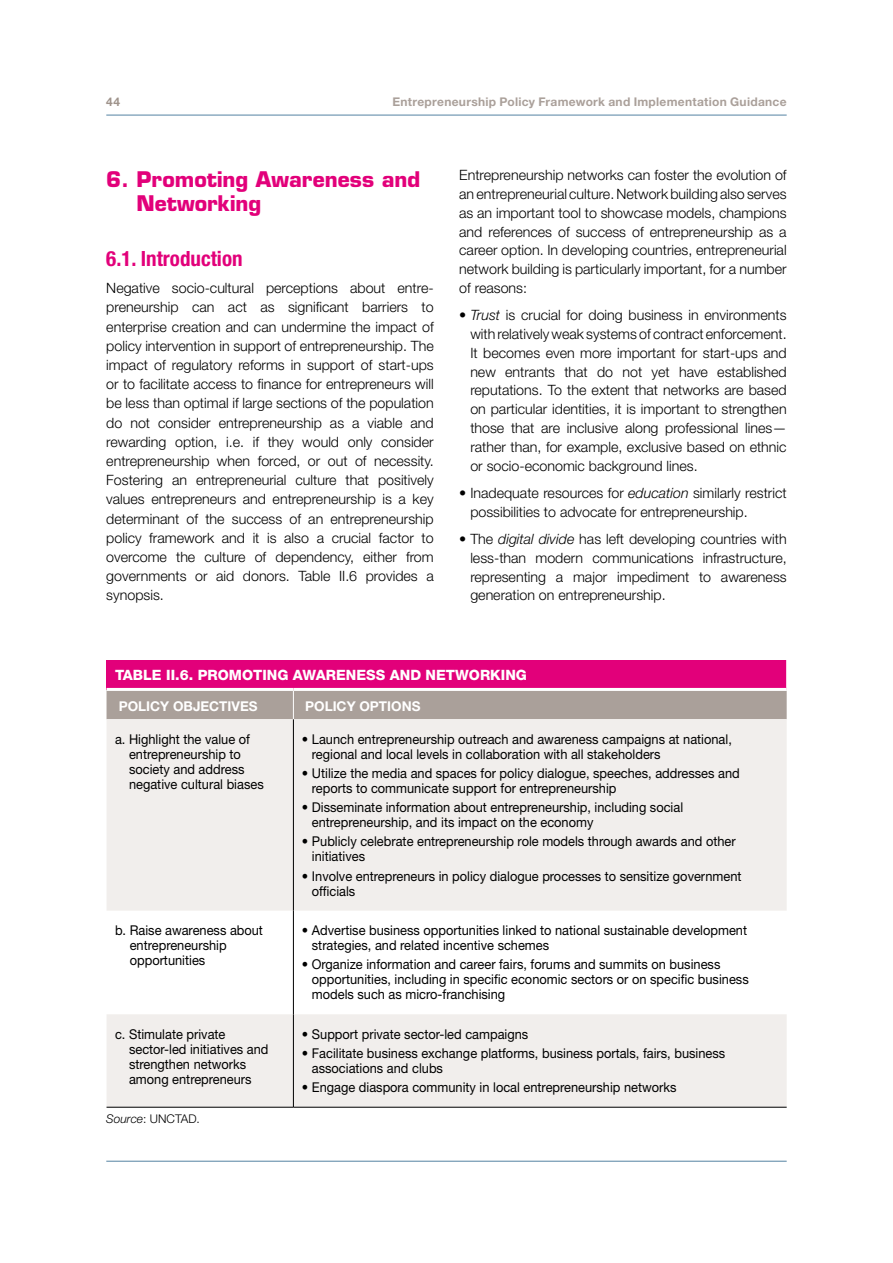
<style>
.page{position:relative;width:893px;height:1263px;background:#fff}
.page>*{position:absolute;margin:0;border:0;box-sizing:border-box;transform-origin:0 0}
.t1{font:700 21px/24.5px "Eurostile";color:#e2007a}
.t2{font:700 condensed 21px "Helvetica Neue LT Std";color:#e2007a}
.t3{font:300 14.25px/18.8px "Helvetica Neue LT Std";color:#000;text-align:justify}
.t4{font:800 14.25px "Helvetica Neue LT Std";color:#fff}
.t5{font:13.5px/15px "Helvetica Neue LT Std";color:#000;scale:.95 1}
.t6{font:700 13.5px "Helvetica Neue LT Std";color:#fff}
.t7{font:700 12px "Helvetica Neue LT Std";letter-spacing:.025em;color:#aaa09a}
.t8{font:300 12px "Helvetica Neue LT Std";color:#000}
.t9{font:700 12px "Helvetica Neue LT Std";color:#9f938b}
.s1{font-style:italic}
</style>
<div class="page">
<hr style="left:106px;top:115px;width:681px;height:1px;background:#5482a2">
<hr style="left:106px;top:1161px;width:681px;height:1px;background:#5482a2">
<svg style="left:107px;top:719px;width:680px;height:388px;fill:#f1eeec"></svg>
<hr style="left:107px;top:1107px;width:186px;height:1px;background:#000">
<hr style="left:293px;top:1107px;width:494px;height:1px;background:#000">
<hr style="left:293px;top:719px;width:1px;height:192px;background:#000">
<hr style="left:293px;top:911px;width:1px;height:103px;background:#000">
<hr style="left:293px;top:1014px;width:1px;height:93px;background:#000">
<svg style="left:107px;top:660px;width:680px;height:59px;background:#c8598f"></svg>
<p class="t9" style="left:106px;top:95px;width:15px">44</p>
<p class="t7" style="left:392px;top:95px;width:396px">Entrepreneurship Policy Framework and Implementation Guidance</p>
<h1 class="t1" style="left:137px;top:167px;width:285px;text-indent:-30px">6. Promoting Awareness and<br>Networking</h1>
<h1 class="t2" style="left:106px;top:245px;width:138px">6.1. Introduction</h1>
<p class="t3" style="left:106px;top:278px;width:329px;line-height:19.2px;text-align:left">Negative socio-cultural perceptions about entre&shy;preneurship can act as significant barriers to enterprise creation and can undermine the impact of policy intervention in support of entrepreneurship. The impact of regulatory reforms in support of start-ups or to facilitate access to finance for entrepreneurs will be less than optimal if large sections of the population do not consider entrepreneurship as a viable and rewarding option, i.e. if they would only consider entrepreneurship when forced, or out of necessity.<br>Fostering an entrepreneurial culture that positively values entrepreneurs and entrepreneurship is a key determinant of the success of an entrepreneurship policy framework and it is also a crucial factor to overcome the culture of dependency, either from governments or aid donors. Table II.6 provides a synopsis.</p>
<p class="t3" style="left:459px;top:166px;width:329px">Entrepreneurship networks can foster the evolution of an entrepreneurial culture. Network building also serves as an important tool to showcase models, champions and references of success of entrepreneurship as a career option. In developing countries, entrepreneurial network building is particularly important, for a number of reasons:</p>
<p class="t3" style="left:470px;top:306px;width:318px;text-indent:-11px">• <span class="s1">Trust</span> is crucial for doing business in environments with relatively weak systems of contract enforcement.<br>It becomes even more important for start-ups and new entrants that do not yet have established reputations. To the extent that networks are based on particular identities, it is important to strengthen those that are inclusive along professional lines— rather than, for example, exclusive based on ethnic or socio-economic background lines.</p>
<p class="t3" style="left:470px;top:483px;width:318px;text-indent:-11px">• Inadequate resources for <span class="s1">education</span> similarly restrict possibilities to advocate for entrepreneurship.</p>
<p class="t3" style="left:470px;top:529px;width:318px;text-indent:-11px">• The <span class="s1">digital divide</span> has left developing countries with less-than modern communications infrastructure, representing a major impediment to awareness generation on entrepreneurship.</p>
<p class="t4" style="left:115px;top:666px;width:413px">TABLE II.6. PROMOTI NG AWARENESS AND NETWORKING</p>
<p class="t6" style="left:119px;top:697px;width:140px">Policy objectives</p>
<p class="t6" style="left:305px;top:697px;width:117px">Policy options</p>
<p class="t5" style="left:129px;top:731px;width:143px;text-indent:-14px">a. Highlight the value of entrepreneurship to society and address negative cultural biases</p>
<p class="t5" style="left:312px;top:731px;width:444px;text-indent:-10px">• Launch entrepreneurship outreach and awareness campaigns at national, regional and local levels in collaboration with all stakeholders</p>
<p class="t5" style="left:312px;top:765px;width:452px;text-indent:-10px">• Utilize the media and spaces for policy dialogue, speeches, addresses and reports to communicate support for entrepreneurship</p>
<p class="t5" style="left:312px;top:800px;width:392px;text-indent:-10px">• Disseminate information about entrepreneurship, including social entrepreneurship, and its impact on the economy</p>
<p class="t5" style="left:312px;top:834px;width:448px;text-indent:-10px">• Publicly celebrate entrepreneurship role models through awards and other initiatives</p>
<p class="t5" style="left:312px;top:868px;width:454px;text-indent:-10px">• Involve entrepreneurs in policy dialogue processes to sensitize government officials</p>
<p class="t5" style="left:130px;top:923px;width:142px;text-indent:-15px">b. Raise awareness about entrepreneurship opportunities</p>
<p class="t5" style="left:312px;top:923px;width:460px;text-indent:-10px">• Advertise business opportunities linked to national sustainable development strategies, and related incentive schemes</p>
<p class="t5" style="left:312px;top:957px;width:461px;text-indent:-10px">• Organize information and career fairs, forums and summits on business opportunities, including in specific economic sectors or on specific business models such as micro-franchising</p>
<p class="t5" style="left:129px;top:1026px;width:148px;text-indent:-14px">c. Stimulate private sector-led initiatives and strengthen networks among entrepreneurs</p>
<p class="t5" style="left:302px;top:1026px;width:240px">• Support private sector-led campaigns</p>
<p class="t5" style="left:312px;top:1045px;width:437px;text-indent:-10px">• Facilitate business exchange platforms, business portals, fairs, business associations and clubs</p>
<p class="t5" style="left:302px;top:1080px;width:396px">• Engage diaspora community in local entrepreneurship networks</p>
<p class="t8" style="left:106px;top:1111px;width:95px"><span class="s1">Source</span>: UNCTAD.</p>
</div>
